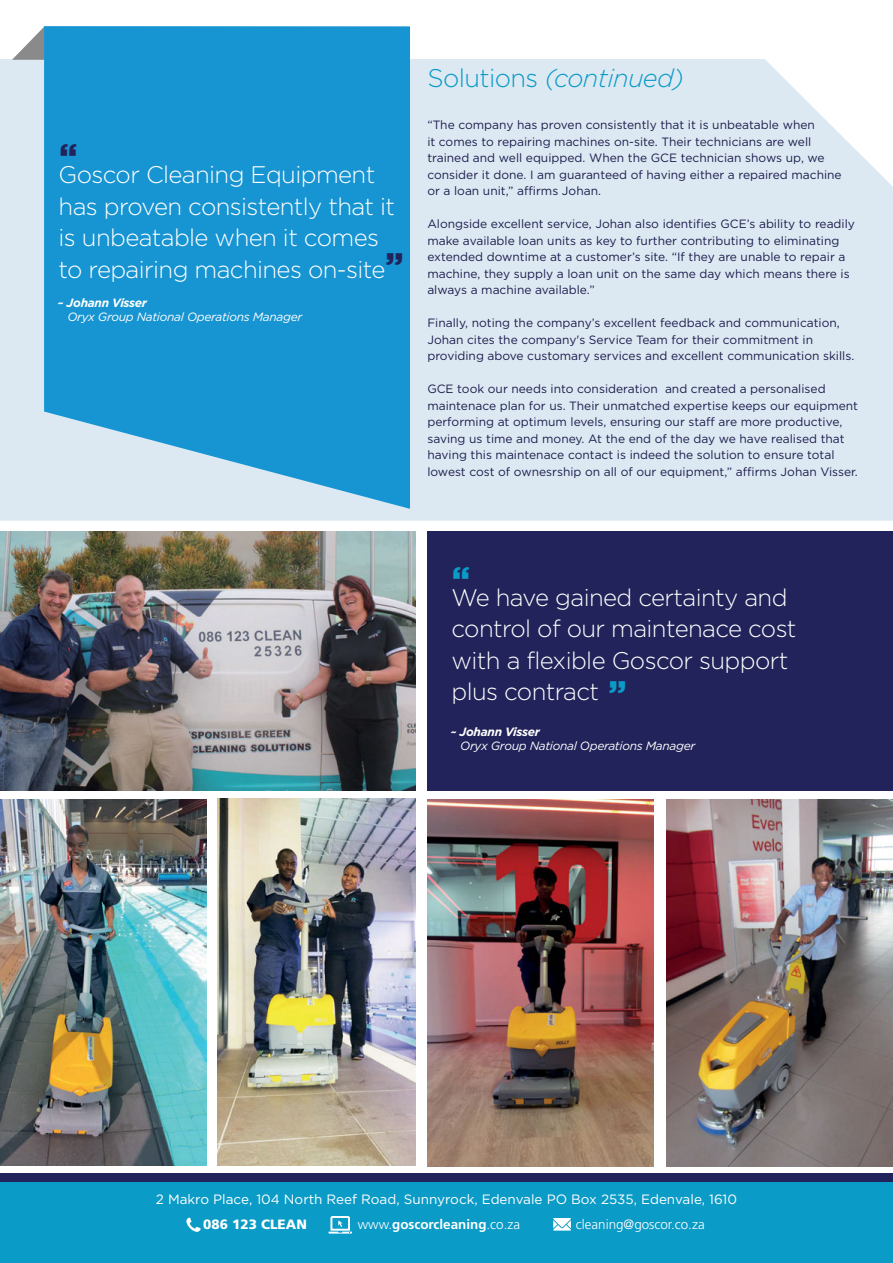
<style>
.page{position:relative;width:893px;height:1263px;background:#fff}
.page>*{position:absolute;margin:0;border:0;box-sizing:border-box;transform-origin:0 0}
.t1{font:900 32.7px "Gotham";color:#22235a}
.t2{font:900 32.7px "Gotham";color:#0a9bc7}
.t3{font:italic 300 25.5px "Gotham";letter-spacing:-.025em;color:#0a9bc7}
.t4{font:300 24px/31.5px "Gotham";letter-spacing:-.025em;color:#fff}
.t5{font:13.5px "Gotham";color:#fff}
.t6{font:700 13.5px "Frutiger LT Std";color:#fff}
.t7{font:300 13.5px "Frutiger LT Std";color:#fff}
.t8{font:900 13.5px "Frutiger LT Std";color:#fff}
.t9{font:12px/16.5px "Gotham";color:#1d1d4e}
.t10{font:italic 12px "Gotham";letter-spacing:-.025em;color:#fff}
.t11{font:italic 700 12px "Gotham";letter-spacing:-.025em;color:#fff}
.s1{font-style:normal}
.s2{font-weight:300}
</style>
<div class="page">
<img style="left:427px;top:799px;width:227px;height:367px">
<img style="left:667px;top:799px;width:226px;height:367px">
<div style="left:0;top:1180px;width:893px;height:83px;background:#0a9bc7"></div>
<div style="left:0;top:1173px;width:893px;height:8px;background:#22235a"></div>
<div style="left:0;top:59px;width:893px;height:462px;background:#dde9f2"></div>
<svg style="left:735px;top:59px;width:158px;height:128px"></svg>
<svg style="left:553px;top:1218px;width:18px;height:12px"></svg>
<svg style="left:186px;top:1218px;width:15px;height:14px"></svg>
<svg style="left:328px;top:1216px;width:24px;height:17px"></svg>
<svg style="left:12px;top:27px;width:32px;height:33px"></svg>
<svg style="left:44px;top:26px;width:366px;height:483px;background:#2b9cd5"></svg>
<div style="left:427px;top:531px;width:466px;height:267px;background:#22235a"></div>
<img style="left:0;top:531px;width:415px;height:260px">
<img style="left:0;top:799px;width:206px;height:366px">
<div style="left:0;top:792px;width:893px;height:7px;background:#fff"></div>
<img style="left:218px;top:799px;width:197px;height:366px">
<h1 class="t1" style="left:59px;top:137px;width:19px">“</h1>
<h3 class="t4" style="left:59px;top:159px;width:338px">Goscor Cleaning Equipment has proven consistently that it is unbeatable when it comes to repairing machines on-site</h3>
<h1 class="t1" style="left:404px;top:273px;width:19px;rotate:-180deg">“</h1>
<p class="t11" style="left:57px;top:295px;width:91px">~ Johann Visser</p>
<p class="t10" style="left:67px;top:310px;width:237px">Oryx Group National Operations Manager</p>
<h2 class="t3" style="left:427px;top:64px;width:258px"><span class="s1">Solutions</span> (continued)</h2>
<p class="t9" style="left:427px;top:117px;width:416px">“The company has proven consistently that it is unbeatable when<br>it comes to repairing machines on-site. Their technicians are well trained and well equipped. When the GCE technician shows up, we consider it done. I am guaranteed of having either a repaired machine or a loan unit,” affirms Johan.</p>
<p class="t9" style="left:427px;top:216px;width:429px">Alongside excellent service, Johan also identifies GCE’s ability to readily make available loan units as key to further contributing to eliminating extended downtime at a customer’s site. “If they are unable to repair a machine, they supply a loan unit on the same day which means there is always a machine available.”</p>
<p class="t9" style="left:427px;top:315px;width:428px">Finally, noting the company’s excellent feedback and communication,<br>Johan cites the company's Service Team for their commitment in providing above customary services and excellent communication skills.</p>
<p class="t9" style="left:427px;top:381px;width:432px">GCE took our needs into consideration and created a personalised maintenace plan for us. Their unmatched expertise keeps our equipment performing at optimum levels, ensuring our staff are more productive, saving us time and money. At the end of the day we have realised that having this maintenace contact is indeed the solution to ensure total lowest cost of ownesrship on all of our equipment,” affirms Johan Visser.</p>
<h1 class="t2" style="left:452px;top:559px;width:19px">“</h1>
<h3 class="t4" style="left:451px;top:581px;width:346px">We have gained certainty and control of our maintenace cost with a flexible Goscor support plus contract</h3>
<h1 class="t2" style="left:627px;top:700px;width:19px;rotate:-180deg">“</h1>
<p class="t11" style="left:450px;top:725px;width:91px">~ Johann Visser</p>
<p class="t10" style="left:460px;top:739px;width:237px">Oryx Group National Operations Manager</p>
<p class="t5" style="left:156px;top:1192px;width:583px">2 Makro Place, 104 North Reef Road, Sunnyrock, Edenvale PO Box 2535, Edenvale, 1610</p>
<p class="t8" style="left:203px;top:1216px;width:105px">086 123 CLEAN</p>
<p class="t6" style="left:358px;top:1216px;width:164px"><span class="s2">www.</span>goscorcleaning<span class="s2">.co.za</span></p>
<p class="t7" style="left:576px;top:1216px;width:130px">cleaning@goscor.co.za</p>
</div>
